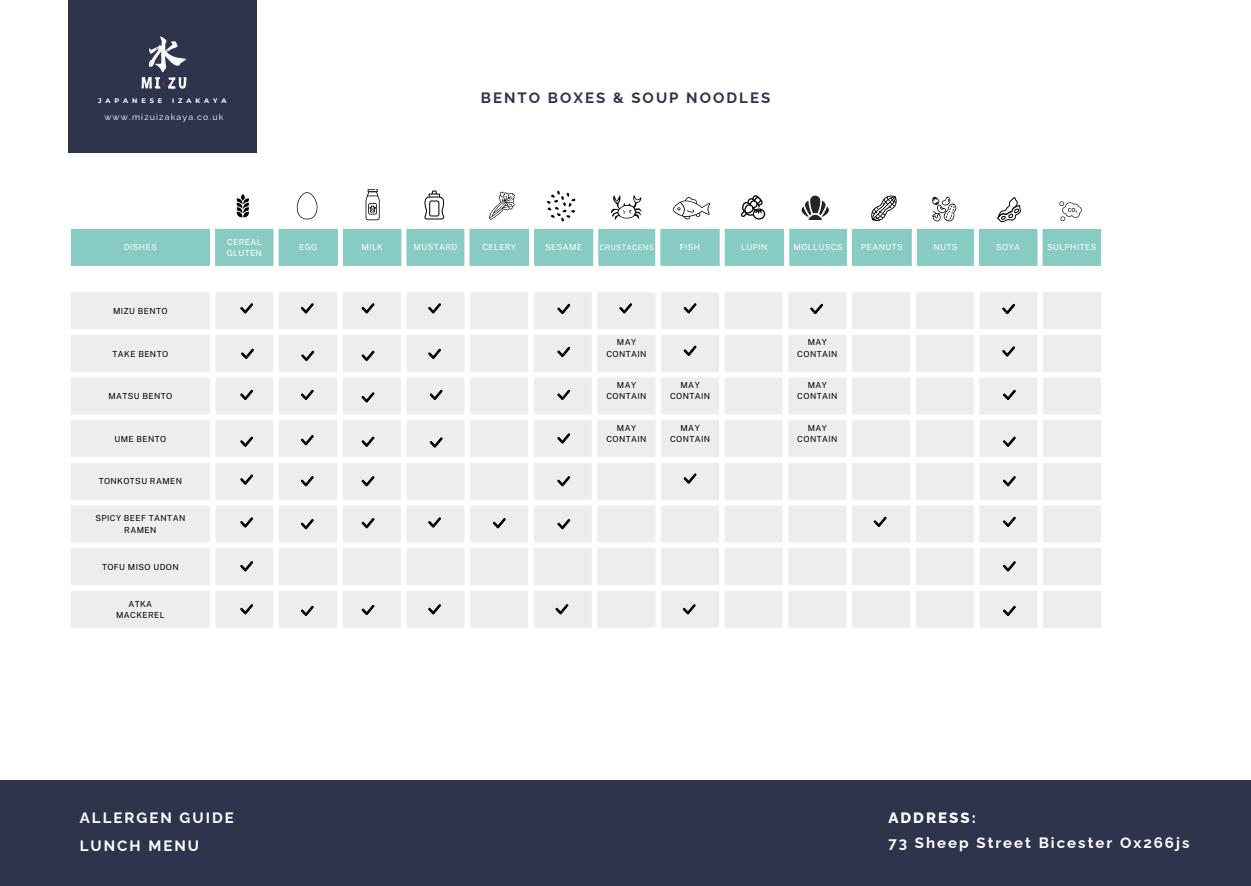
<style>
.page{position:relative;width:1251px;height:886px;background:#fff}
.page>*{position:absolute;margin:0;border:0;box-sizing:border-box;transform-origin:0 0}
.t1{font:700 15px "Raleway";letter-spacing:.135em;color:#fff}
.t2{font:700 15px "Raleway";letter-spacing:.135em;color:#2f344d}
.t3{font:800 15px "Raleway";letter-spacing:.135em;color:#fff}
.t4{font:8.75px "Raleway";letter-spacing:.135em;color:#fff}
.t5{font:8.38px "Public Sans";letter-spacing:.05em;color:#000}
.t6{font:8.38px "Public Sans";letter-spacing:.05em;color:#fff}
.t7{font:7.5px "Public Sans";letter-spacing:.05em;color:#fff}
.t8{font:700 6.5px "Montserrat";letter-spacing:.6em;color:#fff}
</style>
<div class="page">
<svg style="left:71px;top:292px;width:1030px;height:336px;fill:#ededed"></svg>
<svg style="left:619px;top:303px;width:13px;height:10px"></svg>
<svg style="left:683px;top:473px;width:13px;height:11px"></svg>
<svg style="left:683px;top:303px;width:13px;height:10px"></svg>
<svg style="left:683px;top:346px;width:13px;height:10px"></svg>
<svg style="left:71px;top:229px;width:1030px;height:37px;background:#90cec6"></svg>
<svg style="left:428px;top:303px;width:13px;height:10px"></svg>
<svg style="left:361px;top:476px;width:13px;height:10px"></svg>
<svg style="left:430px;top:437px;width:13px;height:11px"></svg>
<svg style="left:430px;top:390px;width:13px;height:10px"></svg>
<div style="left:68px;top:0;width:188px;height:152px;background:#2f344d"></div>
<img style="left:141px;top:36px;width:46px;height:53px">
<svg style="left:1003px;top:437px;width:13px;height:10px"></svg>
<svg style="left:810px;top:304px;width:13px;height:10px"></svg>
<svg style="left:1003px;top:390px;width:13px;height:10px"></svg>
<svg style="left:873px;top:517px;width:13px;height:10px"></svg>
<svg style="left:428px;top:517px;width:13px;height:11px"></svg>
<svg style="left:240px;top:561px;width:13px;height:10px"></svg>
<svg style="left:240px;top:517px;width:13px;height:11px"></svg>
<svg style="left:240px;top:474px;width:13px;height:11px"></svg>
<svg style="left:301px;top:519px;width:13px;height:10px"></svg>
<svg style="left:241px;top:349px;width:13px;height:10px"></svg>
<svg style="left:240px;top:437px;width:13px;height:10px"></svg>
<svg style="left:301px;top:390px;width:13px;height:10px"></svg>
<svg style="left:301px;top:435px;width:13px;height:10px"></svg>
<svg style="left:301px;top:476px;width:13px;height:10px"></svg>
<svg style="left:361px;top:437px;width:13px;height:10px"></svg>
<svg style="left:240px;top:303px;width:13px;height:10px"></svg>
<svg style="left:361px;top:392px;width:13px;height:11px"></svg>
<svg style="left:301px;top:351px;width:13px;height:10px"></svg>
<svg style="left:240px;top:390px;width:13px;height:10px"></svg>
<svg style="left:361px;top:303px;width:13px;height:10px"></svg>
<svg style="left:301px;top:303px;width:13px;height:10px"></svg>
<svg style="left:428px;top:349px;width:13px;height:10px"></svg>
<svg style="left:361px;top:518px;width:13px;height:10px"></svg>
<svg style="left:361px;top:351px;width:13px;height:10px"></svg>
<svg style="left:1002px;top:346px;width:13px;height:11px"></svg>
<svg style="left:557px;top:304px;width:13px;height:10px"></svg>
<svg style="left:1002px;top:304px;width:13px;height:10px"></svg>
<svg style="left:557px;top:347px;width:13px;height:10px"></svg>
<svg style="left:557px;top:433px;width:13px;height:11px"></svg>
<svg style="left:557px;top:390px;width:13px;height:10px"></svg>
<svg style="left:1003px;top:476px;width:13px;height:10px"></svg>
<svg style="left:1003px;top:517px;width:13px;height:10px"></svg>
<svg style="left:1003px;top:561px;width:13px;height:10px"></svg>
<svg style="left:237px;top:194px;width:12px;height:23px"></svg>
<svg style="left:297px;top:192px;width:20px;height:27px"></svg>
<svg style="left:366px;top:189px;width:14px;height:31px"></svg>
<svg style="left:424px;top:191px;width:21px;height:28px"></svg>
<svg style="left:489px;top:191px;width:26px;height:29px"></svg>
<svg style="left:546px;top:191px;width:29px;height:30px"></svg>
<svg style="left:611px;top:195px;width:31px;height:25px"></svg>
<svg style="left:673px;top:197px;width:37px;height:22px"></svg>
<svg style="left:741px;top:195px;width:24px;height:25px"></svg>
<svg style="left:801px;top:196px;width:28px;height:24px"></svg>
<svg style="left:871px;top:196px;width:25px;height:25px"></svg>
<svg style="left:932px;top:196px;width:25px;height:26px"></svg>
<svg style="left:997px;top:197px;width:24px;height:25px"></svg>
<svg style="left:1059px;top:201px;width:23px;height:20px"></svg>
<div style="left:0;top:780px;width:1251px;height:106px;background:#2f344d"></div>
<svg style="left:557px;top:476px;width:13px;height:10px"></svg>
<svg style="left:557px;top:519px;width:13px;height:10px"></svg>
<svg style="left:493px;top:518px;width:13px;height:10px"></svg>
<svg style="left:428px;top:604px;width:13px;height:10px"></svg>
<svg style="left:240px;top:604px;width:13px;height:10px"></svg>
<svg style="left:301px;top:606px;width:13px;height:10px"></svg>
<svg style="left:361px;top:605px;width:13px;height:10px"></svg>
<svg style="left:555px;top:604px;width:13px;height:10px"></svg>
<svg style="left:682px;top:604px;width:14px;height:10px"></svg>
<svg style="left:1003px;top:606px;width:13px;height:10px"></svg>
<p class="t8" style="left:98px;top:97px;width:66px">JAPANESE</p>
<p class="t8" style="left:172px;top:97px;width:56px">IZAKAYA</p>
<p class="t4" style="left:104px;top:111px;width:121px">www.mizuizakaya.co.uk</p>
<p class="t2" style="left:481px;top:88px;width:291px">BENTO BOXES &amp; SOUP NOODLES</p>
<p class="t6" style="left:124px;top:242px;width:35px">DISHES</p>
<p class="t5" style="left:113px;top:306px;width:56px">MIZU BENTO</p>
<h3 class="t5" style="left:113px;top:349px;width:57px">TAKE BENTO</h3>
<p class="t5" style="left:108px;top:391px;width:65px">MATSU BENTO</p>
<p class="t5" style="left:114px;top:434px;width:53px">UME BENTO</p>
<p class="t5" style="left:99px;top:476px;width:85px">TONKOTSU RAMEN</p>
<p class="t5" style="left:95px;top:513px;width:91px">SPICY BEEF TANTAN</p>
<p class="t5" style="left:124px;top:525px;width:34px">RAMEN</p>
<p class="t5" style="left:102px;top:562px;width:78px">TOFU MISO UDON</p>
<p class="t5" style="left:128px;top:599px;width:25px">ATKA</p>
<p class="t5" style="left:116px;top:610px;width:50px">MACKEREL</p>
<p class="t6" style="left:227px;top:237px;width:36px">CEREAL</p>
<p class="t6" style="left:227px;top:248px;width:37px">GLUTEN</p>
<p class="t6" style="left:299px;top:242px;width:20px">EGG</p>
<p class="t6" style="left:361px;top:242px;width:23px">MILK</p>
<p class="t6" style="left:413px;top:242px;width:45px">MUSTARD</p>
<p class="t6" style="left:482px;top:242px;width:35px">CELERY</p>
<p class="t6" style="left:545px;top:242px;width:38px">SESAME</p>
<p class="t7" style="left:599px;top:243px;width:56px">CRUSTACENS</p>
<p class="t6" style="left:680px;top:242px;width:22px">FISH</p>
<p class="t6" style="left:741px;top:242px;width:28px">LUPIN</p>
<p class="t6" style="left:793px;top:242px;width:50px">MOLLUSCS</p>
<p class="t6" style="left:861px;top:242px;width:43px">PEANUTS</p>
<p class="t6" style="left:933px;top:242px;width:25px">NUTS</p>
<p class="t6" style="left:996px;top:242px;width:25px">SOYA</p>
<p class="t6" style="left:1047px;top:242px;width:51px">SULPHITES</p>
<p class="t5" style="left:617px;top:337px;width:21px">MAY</p>
<h1 class="t5" style="left:606px;top:349px;width:42px">CONTAIN</h1>
<p class="t5" style="left:808px;top:337px;width:21px">MAY</p>
<p class="t5" style="left:797px;top:349px;width:42px">CONTAIN</p>
<p class="t5" style="left:617px;top:380px;width:21px">MAY</p>
<p class="t5" style="left:606px;top:391px;width:42px">CONTAIN</p>
<p class="t5" style="left:680px;top:380px;width:21px">MAY</p>
<p class="t5" style="left:670px;top:391px;width:42px">CONTAIN</p>
<p class="t5" style="left:808px;top:380px;width:21px">MAY</p>
<p class="t5" style="left:797px;top:391px;width:42px">CONTAIN</p>
<p class="t5" style="left:617px;top:423px;width:21px">MAY</p>
<p class="t5" style="left:606px;top:434px;width:42px">CONTAIN</p>
<p class="t5" style="left:680px;top:423px;width:21px">MAY</p>
<p class="t5" style="left:670px;top:434px;width:42px">CONTAIN</p>
<p class="t5" style="left:808px;top:423px;width:21px">MAY</p>
<p class="t5" style="left:797px;top:434px;width:42px">CONTAIN</p>
<p class="t1" style="left:80px;top:809px;width:156px">ALLERGEN GUIDE</p>
<p class="t1" style="left:80px;top:837px;width:121px">LUNCH MENU</p>
<p class="t3" style="left:888px;top:809px;width:89px">ADDRESS:</p>
<p class="t1" style="left:888px;top:833px;width:302px">73 Sheep Street Bicester Ox266js</p>
</div>
